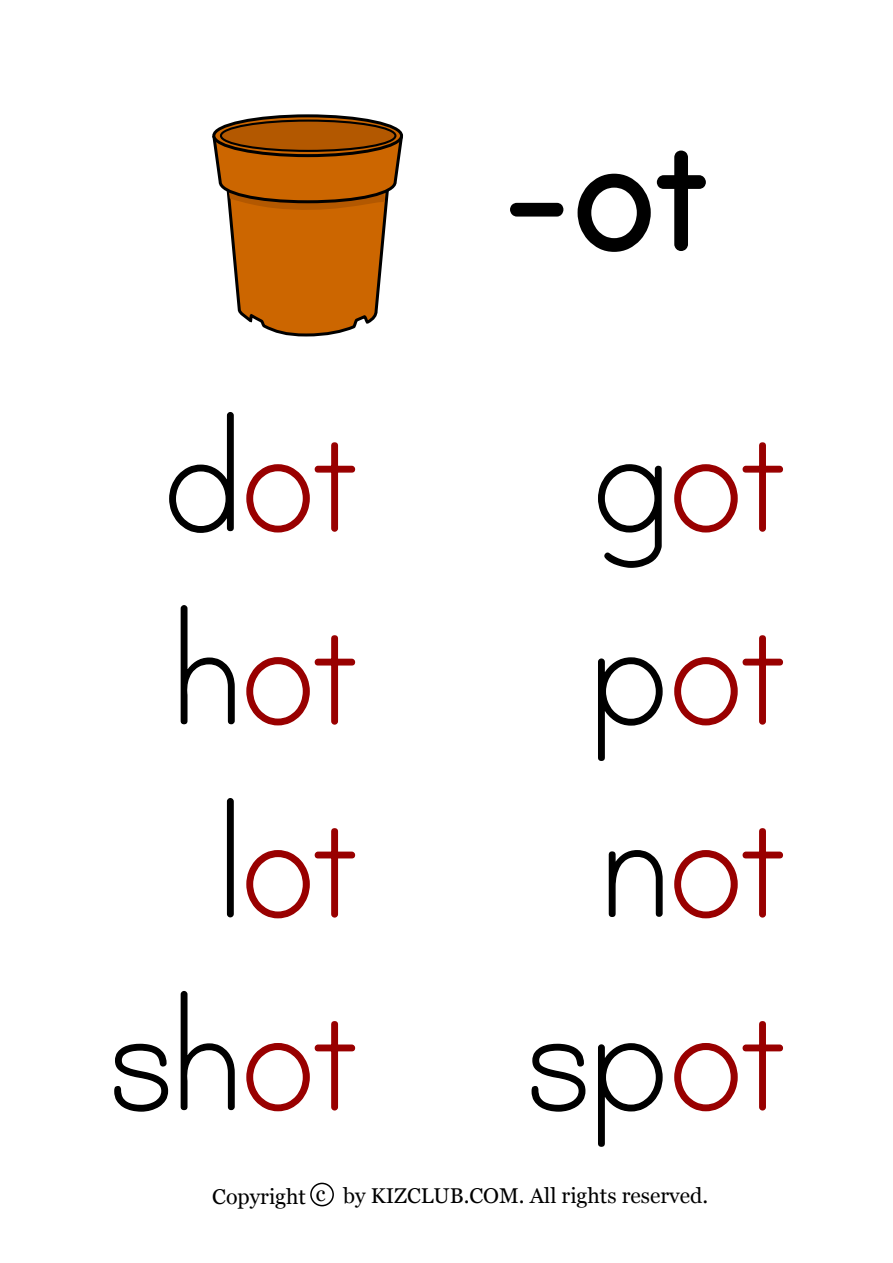
<style>
.page{position:relative;width:893px;height:1263px;background:#fff}
.page>*{position:absolute;margin:0;border:0;box-sizing:border-box;transform-origin:0 0}
.t1{font:700 217.8px "Print";color:#000}
.t2{font:192px/192.9px "Print Clearly";letter-spacing:-.06em;color:#900;text-align:center}
.t3{font:21.3px "Georgia";color:#000}
.s1{color:#000}
</style>
<div class="page">
<svg style="left:169px;top:412px;width:65px;height:121px"></svg>
<svg style="left:246px;top:442px;width:110px;height:91px"></svg>
<svg style="left:180px;top:605px;width:55px;height:120px"></svg>
<svg style="left:246px;top:635px;width:110px;height:91px"></svg>
<svg style="left:226px;top:798px;width:8px;height:120px"></svg>
<svg style="left:246px;top:828px;width:110px;height:91px"></svg>
<svg style="left:114px;top:1043px;width:55px;height:69px"></svg>
<svg style="left:180px;top:991px;width:55px;height:120px"></svg>
<svg style="left:246px;top:1021px;width:110px;height:91px"></svg>
<svg style="left:598px;top:464px;width:64px;height:104px"></svg>
<svg style="left:674px;top:442px;width:109px;height:91px"></svg>
<svg style="left:598px;top:657px;width:65px;height:104px"></svg>
<svg style="left:674px;top:635px;width:109px;height:91px"></svg>
<svg style="left:608px;top:850px;width:55px;height:67px"></svg>
<svg style="left:674px;top:828px;width:109px;height:91px"></svg>
<svg style="left:531px;top:1043px;width:55px;height:69px"></svg>
<svg style="left:598px;top:1043px;width:65px;height:104px"></svg>
<svg style="left:674px;top:1021px;width:109px;height:91px"></svg>
<div style="left:310px;top:1183px;width:24px;height:23px;border:2px solid #000;border-radius:50%"></div>
<svg style="left:212px;top:132px;width:192px;height:205px"></svg>
<svg style="left:214px;top:116px;width:188px;height:40px"></svg>
<div style="left:212px;top:114px;width:191px;height:43px;border:3px solid #000;border-radius:50%"></div>
<div style="left:221px;top:121px;width:174px;height:30px;background:#b35800;border-radius:50%"></div>
<div style="left:220px;top:120px;width:176px;height:32px;border:2px solid #000;border-radius:50%"></div>
<h2 class="t2" style="left:103px;top:377px;width:263px"><span class="s1">d</span>ot <span class="s1">h</span>ot <span class="s1">l</span>ot <span class="s1">sh</span>ot</h2>
<h1 class="t1" style="left:499px;top:86px;width:218px">-ot</h1>
<h2 class="t2" style="left:520px;top:377px;width:273px"><span class="s1">g</span>ot <span class="s1">p</span>ot <span class="s1">n</span>ot <span class="s1">sp</span>ot</h2>
<p class="t3" style="left:212px;top:1180px;width:497px">Copyright c by KIZCLUB.COM. All rights reserved.</p>
</div>
